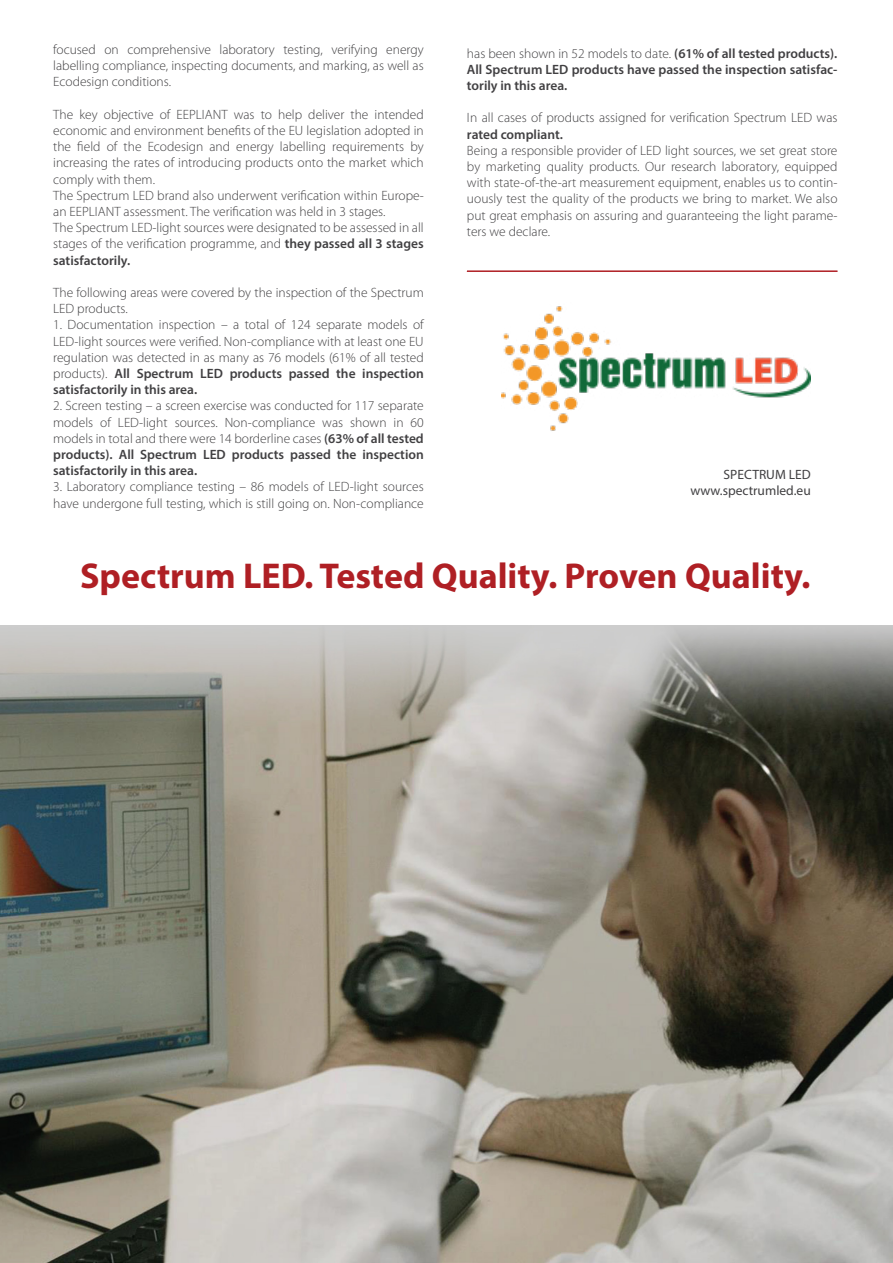
<style>
.page{position:relative;width:893px;height:1263px;background:#fff}
.page>*{position:absolute;margin:0;border:0;box-sizing:border-box;transform-origin:0 0}
.t1{font:700 36px "Myriad Pro";color:#af1f24}
.t2{font:300 13.5px/16.2px "Myriad Pro";color:#414042;text-align:justify}
.t3{font:600 13.5px/16.2px "Myriad Pro";color:#414042;text-align:justify}
.t4{font:13.5px/16.2px "Myriad Pro";color:#414042;text-align:right}
.s1{font-weight:600}
.s2{font-weight:300}
</style>
<div class="page">
<img style="left:502px;top:306px;width:309px;height:125px">
<img style="left:0;top:625px;width:893px;height:638px">
<hr style="left:467px;top:270px;width:370px;height:2px;background:#af1f24">
<p class="t2" style="left:53px;top:42px;width:372px">focused on comprehensive laboratory testing, verifying energy labelling compliance, inspecting documents, and marking, as well as Ecodesign conditions.</p>
<p class="t2" style="left:53px;top:106px;width:372px;text-align:left">The key objective of EEPLIANT was to help deliver the intended economic and environment benefits of the EU legislation adopted in the field of the Ecodesign and energy labelling requirements by increasing the rates of introducing products onto the market which comply with them.<br>The Spectrum LED brand also underwent verification within Europe&shy;an EEPLIANT assessment. The verification was held in 3 stages.<br>The Spectrum LED-light sources were designated to be assessed in all stages of the verification programme, and <span class="s1">they passed all 3 stages satisfactorily.</span></p>
<p class="t2" style="left:53px;top:285px;width:372px">The following areas were covered by the inspection of the Spectrum<br>LED products.</p>
<p class="t2" style="left:53px;top:317px;width:372px">1. Documentation inspection – a total of 124 separate models of LED-light sources were verified. Non-compliance with at least one EU regulation was detected in as many as 76 models (61% of all tested products). <span class="s1">All Spectrum LED products passed the inspection satisfactorily in this area.</span></p>
<p class="t2" style="left:53px;top:398px;width:372px">2. Screen testing – a screen exercise was conducted for 117 separate models of LED-light sources. Non-compliance was shown in 60 models in total and there were 14 borderline cases <span class="s1">(63% of all tested products). All Spectrum LED products passed the inspection satisfactorily in this area.</span></p>
<p class="t2" style="left:53px;top:479px;width:372px">3. Laboratory compliance testing – 86 models of LED-light sources have undergone full testing, which is still going on. Non-compliance</p>
<p class="t3" style="left:467px;top:45px;width:372px"><span class="s2">has been shown in 52 models to date.</span> (61% of all tested products).<br>All Spectrum LED products have passed the inspection satisfac&shy;torily in this area.</p>
<p class="t2" style="left:467px;top:110px;width:372px">In all cases of products assigned for verification Spectrum LED was</p>
<p class="t3" style="left:467px;top:126px;width:97px">rated compliant.</p>
<p class="t2" style="left:467px;top:142px;width:372px">Being a responsible provider of LED light sources, we set great store by marketing quality products. Our research laboratory, equipped with state-of-the-art measurement equipment, enables us to contin&shy;uously test the quality of the products we bring to market. We also put great emphasis on assuring and guaranteeing the light parame&shy;ters we declare.</p>
<p class="t4" style="left:690px;top:466px;width:122px">SPECTRUM LED www.spectrumled.eu</p>
<h1 class="t1" style="left:80px;top:553px;width:732px">Spectrum LED. Tested Quality. Proven Quality.</h1>
</div>
